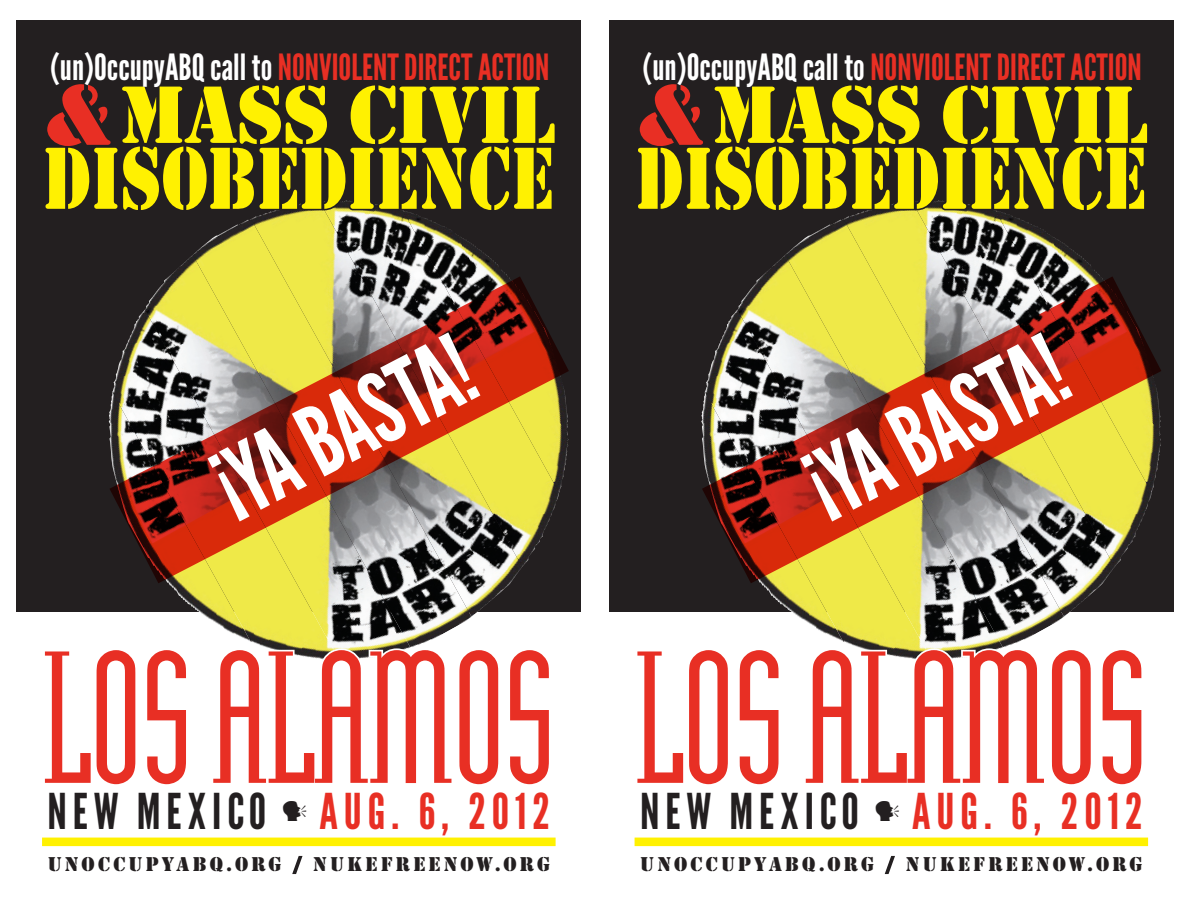
<style>
.page{position:relative;width:1188px;height:918px;background:#fff}
.page>*{position:absolute;margin:0;border:0;box-sizing:border-box;transform-origin:0 0}
.t1{font:197.1px "Heliotype Let Plain";letter-spacing:-.02em;color:#e82f24}
.t2{font:96.3px "League Gothic";color:#fff}
.t3{font:81.6px "Stencil Std";color:#fff101;scale:.8 1}
.t4{font:79.35px "Stencil Std";color:#e82f24;scale:1.1 1}
.t5{font:75.3px "Stencil Std";letter-spacing:-.02em;color:#fff101}
.t6{font:49.35px "League Gothic";letter-spacing:.12em;color:#e82f24}
.t7{font:36.15px "League Gothic";color:#e82f24}
.t8{font:18.6px "Stencil Std";letter-spacing:.16em;color:#231f20}
.s1{color:#fff}
.s2{color:#231f20}
</style>
<div class="page">
<div style="left:16px;top:20px;width:565px;height:592px;background:#231f20"></div>
<img style="left:251px;top:637px;width:87px;height:9px">
<svg style="left:108px;top:222px;width:461px;height:415px"></svg>
<svg style="left:263px;top:646px;width:152px;height:14px"></svg>
<div style="left:42px;top:838px;width:514px;height:8px;background:#fff101"></div>
<svg style="left:264px;top:200px;width:150px;height:14px"></svg>
<svg style="left:292px;top:855px;width:11px;height:20px"></svg>
<div style="left:609px;top:20px;width:565px;height:592px;background:#231f20"></div>
<img style="left:843px;top:637px;width:88px;height:9px">
<svg style="left:701px;top:222px;width:460px;height:415px"></svg>
<svg style="left:855px;top:646px;width:152px;height:14px"></svg>
<div style="left:635px;top:838px;width:513px;height:8px;background:#fff101"></div>
<svg style="left:857px;top:200px;width:149px;height:14px"></svg>
<svg style="left:884px;top:855px;width:11px;height:20px"></svg>
<svg style="left:207px;top:454px;width:43px;height:68px;background:#ac2213"></svg>
<svg style="left:799px;top:454px;width:43px;height:68px;background:#ac2213"></svg>
<p class="t7" style="left:50px;top:46px;width:498px"><span class="s1">(UN)OCCUPYABQ CALL TO</span> NONVIOLENT DIRECT ACTION</p>
<h3 class="t4" style="left:45px;top:64px;width:64px">&amp;</h3>
<h3 class="t5" style="left:119px;top:66px;width:437px">MASS CIVIL</h3>
<h3 class="t3" style="left:44px;top:126px;width:640px">DISOBEDIENCE</h3>
<h2 class="t2" style="left:209px;top:437px;width:264px;rotate:-28deg">YA BASTA!</h2>
<p class="t7" style="left:643px;top:46px;width:498px"><span class="s1">(UN)OCCUPYABQ CALL TO</span> NONVIOLENT DIRECT ACTION</p>
<h3 class="t4" style="left:637px;top:64px;width:64px">&amp;</h3>
<h3 class="t5" style="left:712px;top:66px;width:437px">MASS CIVIL</h3>
<h3 class="t3" style="left:636px;top:126px;width:640px">DISOBEDIENCE</h3>
<h2 class="t2" style="left:802px;top:437px;width:264px;rotate:-28deg">YA BASTA!</h2>
<h1 class="t1" style="left:41px;top:621px;width:1110px">LOSALAMOS LOSALAMOS</h1>
<h3 class="t6" style="left:48px;top:783px;width:504px"><span class="s2">NEW MEXICO</span> AUG. 6, 2012</h3>
<h3 class="t6" style="left:640px;top:783px;width:504px"><span class="s2">NEW MEXICO</span> AUG. 6, 2012</h3>
<p class="t8" style="left:48px;top:852px;width:504px">UNOCCUPYABQ.ORG / NUKEFREENOW.ORG</p>
<p class="t8" style="left:640px;top:852px;width:504px">UNOCCUPYABQ.ORG / NUKEFREENOW.ORG</p>
</div>
